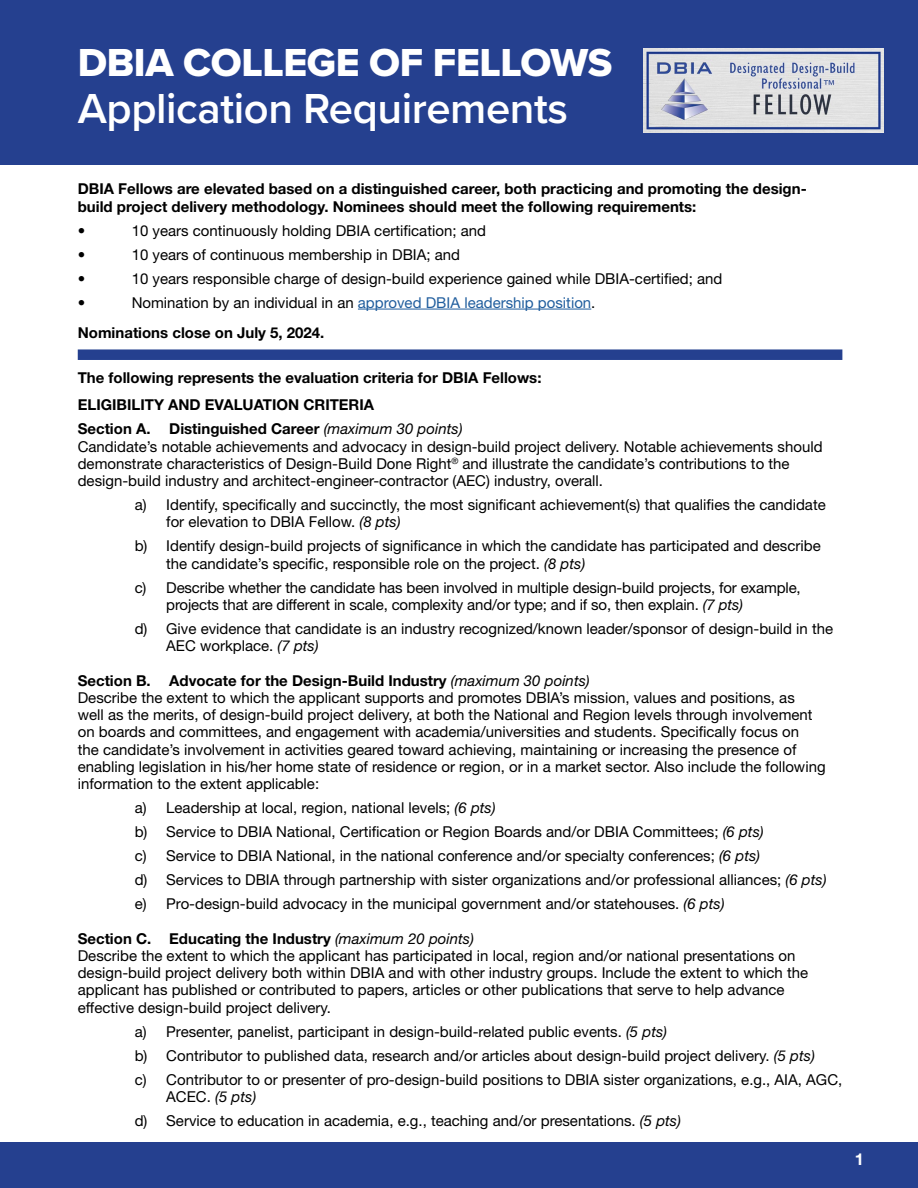
<style>
.page{position:relative;width:918px;height:1188px;background:#fff}
.page>*{position:absolute;margin:0;border:0;box-sizing:border-box;transform-origin:0 0}
.t1{font:600 43.5px "Proxima Nova";letter-spacing:-.01em;color:#fff}
.t2{font:40.5px "Proxima Nova Extrabld";letter-spacing:-.01em;color:#fff}
.t3{font:700 16.5px "Helvetica Neue LT Std";color:#fff}
.t4{font:15px/17.2px "Helvetica Neue LT Std";color:#000}
.t5{font:700 15px/24px "Helvetica Neue LT Std";color:#000}
.t6{font:15px/30.8px "Helvetica Neue LT Std";color:#215e9e}
.s1{color:#000}
.s2{font-weight:700;color:#000}
.s3{font-weight:400;font-style:italic}
.s4{font-style:italic}
.s5{font-weight:700}
</style>
<div class="page">
<div style="left:0;top:0;width:918px;height:164px;background:#25408f"></div>
<hr style="left:358px;top:309px;width:233px;height:1px;background:#215e9e">
<div style="left:0;top:1143px;width:918px;height:45px;background:#25408f"></div>
<div style="left:78px;top:349px;width:764px;height:11px;background:#25408f"></div>
<img style="left:643px;top:49px;width:240px;height:84px">
<h2 class="t2" style="left:78px;top:32px;width:536px">DBIA COLLEGE OF FELLOWS</h2>
<h1 class="t1" style="left:78px;top:76px;width:492px">Application Requirements</h1>
<p class="t5" style="left:78px;top:180px;width:731px;line-height:17.2px">DBIA Fellows are elevated based on a distinguished career, both practicing and promoting the design&shy;build project delivery methodology. Nominees should meet the following requirements:</p>
<p class="t4" style="left:78px;top:221px;width:9px">•</p>
<p class="t4" style="left:132px;top:221px;width:356px">10 years continuously holding DBIA certification; and</p>
<p class="t4" style="left:78px;top:245px;width:9px">•</p>
<p class="t4" style="left:132px;top:245px;width:330px">10 years of continuous membership in DBIA; and</p>
<p class="t4" style="left:78px;top:269px;width:9px">•</p>
<p class="t4" style="left:132px;top:269px;width:592px">10 years responsible charge of design-build experience gained while DBIA-certified; and</p>
<p class="t4" style="left:78px;top:293px;width:9px">•</p>
<p class="t6" style="left:78px;top:286px;width:519px;text-indent:54px"><span class="s1">Nomination by an individual in an</span> approved DBIA leadership position<span class="s1">.<br></span><span class="s2">Nominations close on July 5, 2024.</span></p>
<p class="t5" style="left:78px;top:365px;width:465px">The following represents the evaluation criteria for DBIA Fellows:</p>
<p class="t5" style="left:78px;top:393px;width:386px">ELIGIBILITY AND EVALUATION CRITERIA<br>Section A. Distinguished Career <span class="s3">(maximum 30 points)</span></p>
<p class="t4" style="left:78px;top:437px;width:746px">Candidate’s notable achievements and advocacy in design-build project delivery. Notable achievements should demonstrate characteristics of Design-Build Done Right<sup>®</sup> and illustrate the candidate’s contributions to the design-build industry and architect-engineer-contractor (AEC) industry, overall.</p>
<p class="t4" style="left:166px;top:496px;width:661px;text-indent:-32px">a) Identify, specifically and succinctly, the most significant achievement(s) that qualifies the candidate for elevation to DBIA Fellow. <span class="s4">(8 pts)</span></p>
<p class="t4" style="left:166px;top:537px;width:656px;text-indent:-32px">b) Identify design-build projects of significance in which the candidate has participated and describe the candidate’s specific, responsible role on the project. <span class="s4">(8 pts)</span></p>
<p class="t4" style="left:166px;top:578px;width:636px;text-indent:-32px">c) Describe whether the candidate has been involved in multiple design-build projects, for example, projects that are different in scale, complexity and/or type; and if so, then explain. <span class="s4">(7 pts)</span></p>
<p class="t4" style="left:166px;top:619px;width:669px;text-indent:-32px">d) Give evidence that candidate is an industry recognized/known leader/sponsor of design-build in the<br>AEC workplace. <span class="s4">(7 pts)</span></p>
<p class="t4" style="left:78px;top:671px;width:749px"><span class="s5">Section B. Advocate for the Design-Build Industry</span> <span class="s4">(maximum 30 points)<br></span>Describe the extent to which the applicant supports and promotes DBIA’s mission, values and positions, as<br>well as the merits, of design-build project delivery, at both the National and Region levels through involvement on boards and committees, and engagement with academia/universities and students. Specifically focus on<br>the candidate’s involvement in activities geared toward achieving, maintaining or increasing the presence of enabling legislation in his/her home state of residence or region, or in a market sector. Also include the following information to the extent applicable:</p>
<p class="t4" style="left:135px;top:795px;width:693px;line-height:24px">a) Leadership at local, region, national levels; <span class="s4">(6 pts)<br></span>b) Service to DBIA National, Certification or Region Boards and/or DBIA Committees; <span class="s4">(6 pts)<br></span>c) Service to DBIA National, in the national conference and/or specialty conferences; <span class="s4">(6 pts)<br></span>d) Services to DBIA through partnership with sister organizations and/or professional alliances; <span class="s4">(6 pts) </span>e) Pro-design-build advocacy in the municipal government and/or statehouses. <span class="s4">(6 pts)</span></p>
<p class="t4" style="left:78px;top:929px;width:732px"><span class="s5">Section C. Educating the Industry</span> <span class="s4">(maximum 20 points)<br></span>Describe the extent to which the applicant has participated in local, region and/or national presentations on design-build project delivery both within DBIA and with other industry groups. Include the extent to which the applicant has published or contributed to papers, articles or other publications that serve to help advance effective design-build project delivery.</p>
<p class="t4" style="left:135px;top:1019px;width:709px;line-height:24px">a) Presenter, panelist, participant in design-build-related public events. <span class="s4">(5 pts)<br></span>b) Contributor to published data, research and/or articles about design-build project delivery. <span class="s4">(5 pts)<br></span>c) Contributor to or presenter of pro-design-build positions to DBIA sister organizations, e.g., AIA, AGC,</p>
<p class="t4" style="left:135px;top:1084px;width:548px;line-height:24px;text-indent:32px">ACEC. <span class="s4">(5 pts)<br></span>d) Service to education in academia, e.g., teaching and/or presentations. <span class="s4">(5 pts)</span></p>
<p class="t3" style="left:855px;top:1149px;width:11px">1</p>
</div>
